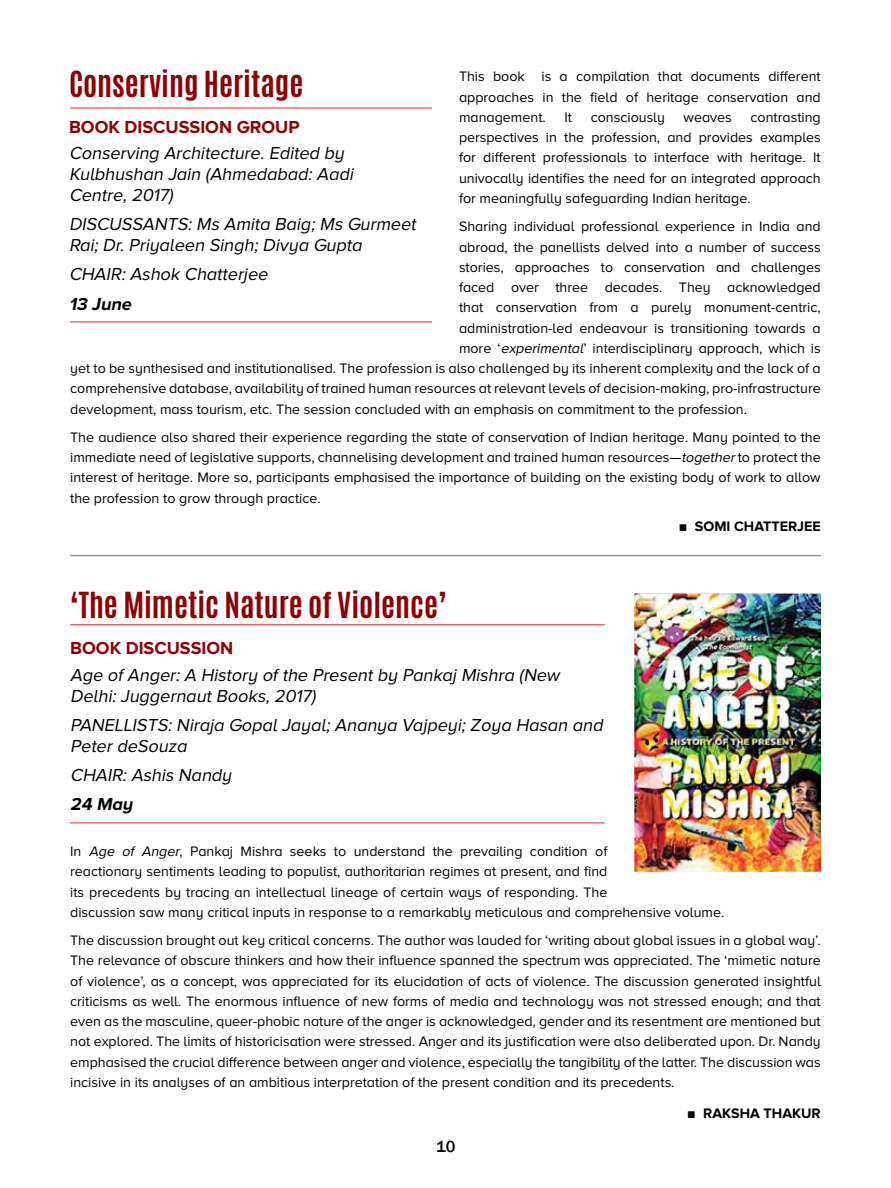
<style>
.page{position:relative;width:891px;height:1188px;background:#fff}
.page>*{position:absolute;margin:0;border:0;box-sizing:border-box;transform-origin:0 0}
.t1{font:700 30px "Antonio";color:#8b0304}
.t2{font:italic 18px/21px "Proxima Nova A";color:#000}
.t3{font:700 18px "Proxima Nova A";color:#8b0304}
.t4{font:italic 700 18px "Proxima Nova A";color:#000}
.t5{font:500 16.5px "Franklin Gothic";color:#000}
.t6{font:14.25px/20.2px "Proxima Nova A";color:#000;text-align:justify}
.t7{font:700 14.25px "Proxima Nova A";color:#000}
.s1{font-style:italic}
.s2{font-family:"Garamond"}
</style>
<div class="page">
<hr style="left:70px;top:108px;width:362px;height:1px;background:#ed2127">
<hr style="left:70px;top:322px;width:362px;height:1px;background:#ed2127">
<hr style="left:70px;top:555px;width:751px;height:1px;background:#939598">
<hr style="left:70px;top:624px;width:535px;height:1px;background:#ed2127">
<hr style="left:70px;top:823px;width:535px;height:1px;background:#ed2127">
<img style="left:634px;top:593px;width:187px;height:279px">
<h1 class="t1" style="left:69px;top:61px;width:236px">Conserving Heritage</h1>
<p class="t3" style="left:69px;top:117px;width:232px">BOOK DISCUSSION GROUP</p>
<p class="t2" style="left:69px;top:143px;width:289px">Conserving Architecture. Edited by<br>Kulbhushan Jain (Ahmedabad: Aadi<br>Centre, 2017)</p>
<p class="t2" style="left:69px;top:214px;width:352px">DISCUSSANTS: Ms Amita Baig; Ms Gurmeet<br>Rai; Dr. Priyaleen Singh; Divya Gupta</p>
<p class="t2" style="left:69px;top:264px;width:204px">CHAIR: Ashok Chatterjee</p>
<p class="t4" style="left:69px;top:293px;width:67px">13 June</p>
<p class="t6" style="left:459px;top:66px;width:363px">This book is a compilation that documents different approaches in the field of heritage conservation and management.</p>
<p class="t6" style="left:564px;top:107px;width:9px">It</p>
<p class="t6" style="left:591px;top:107px;width:76px">consciously</p>
<p class="t6" style="left:684px;top:107px;width:50px">weaves</p>
<p class="t6" style="left:459px;top:107px;width:363px;text-indent:292px">contrasting perspectives in the profession, and provides examples for different professionals to interface with heritage. It univocally identifies the need for an integrated approach for meaningfully safeguarding Indian heritage.</p>
<p class="t6" style="left:459px;top:216px;width:363px">Sharing individual professional experience in India and</p>
<p class="t6" style="left:459px;top:236px;width:363px">abroad, the panellists delved into a number of success</p>
<p class="t6" style="left:459px;top:257px;width:363px">stories, approaches to conservation and challenges</p>
<p class="t6" style="left:459px;top:277px;width:363px">faced over three decades. They acknowledged</p>
<p class="t6" style="left:459px;top:297px;width:363px">that conservation from a purely monument-centric,</p>
<p class="t6" style="left:459px;top:317px;width:363px">administration-led endeavour is transitioning towards a</p>
<p class="t6" style="left:459px;top:338px;width:363px">more ‘<span class="s1">experimental</span>’ interdisciplinary approach, which is</p>
<p class="t6" style="left:70px;top:358px;width:752px">yet to be synthesised and institutionalised. The profession is also challenged by its inherent complexity and the lack of a</p>
<p class="t6" style="left:70px;top:378px;width:752px">comprehensive database, availability of trained human resources at relevant levels of decision-making, pro-infrastructure</p>
<p class="t6" style="left:70px;top:399px;width:678px">development, mass tourism, etc. The session concluded with an emphasis on commitment to the profession.</p>
<p class="t6" style="left:70px;top:427px;width:752px">The audience also shared their experience regarding the state of conservation of Indian heritage. Many pointed to the immediate need of legislative supports, channelising development and trained human resources—<span class="s1">together</span>to protect the interest of heritage. More so, participants emphasised the importance of building on the existing body of work to allow the profession to grow through practice.</p>
<p class="t7" style="left:679px;top:518px;width:143px"><span class="s2">■</span> SOMI CHATTERJEE</p>
<h1 class="t1" style="left:70px;top:583px;width:378px">‘The Mimetic Nature of Violence’</h1>
<p class="t3" style="left:70px;top:638px;width:165px">BOOK DISCUSSION</p>
<p class="t2" style="left:70px;top:664px;width:494px">Age of Anger: A History of the Present by Pankaj Mishra (New<br>Delhi: Juggernaut Books, 2017)</p>
<p class="t2" style="left:70px;top:714px;width:538px">PANELLISTS: Niraja Gopal Jayal; Ananya Vajpeyi; Zoya Hasan and<br>Peter deSouza</p>
<p class="t2" style="left:70px;top:764px;width:166px">CHAIR: Ashis Nandy</p>
<p class="t4" style="left:70px;top:794px;width:68px">24 May</p>
<p class="t6" style="left:70px;top:841px;width:656px;text-align:left">In <span class="s1">Age of Anger</span>, Pankaj Mishra seeks to understand the prevailing condition of<br>reactionary sentiments leading to populist, authoritarian regimes at present, and find<br>its precedents by tracing an intellectual lineage of certain ways of responding. The<br>discussion saw many critical inputs in response to a remarkably meticulous and comprehensive volume.</p>
<p class="t6" style="left:70px;top:930px;width:752px">The discussion brought out key critical concerns. The author was lauded for ‘writing about global issues in a global way’.<br>The relevance of obscure thinkers and how their influence spanned the spectrum was appreciated. The ‘mimetic nature of violence’, as a concept, was appreciated for its elucidation of acts of violence. The discussion generated insightful criticisms as well. The enormous influence of new forms of media and technology was not stressed enough; and that even as the masculine, queer-phobic nature of the anger is acknowledged, gender and its resentment are mentioned but not explored. The limits of historicisation were stressed. Anger and its justification were also deliberated upon. Dr. Nandy emphasised the crucial difference between anger and violence, especially the tangibility of the latter. The discussion was incisive in its analyses of an ambitious interpretation of the present condition and its precedents.</p>
<p class="t7" style="left:687px;top:1105px;width:135px"><span class="s2">■</span> RAKSHA THAKUR</p>
<p class="t5" style="left:436px;top:1137px;width:21px">10</p>
</div>
